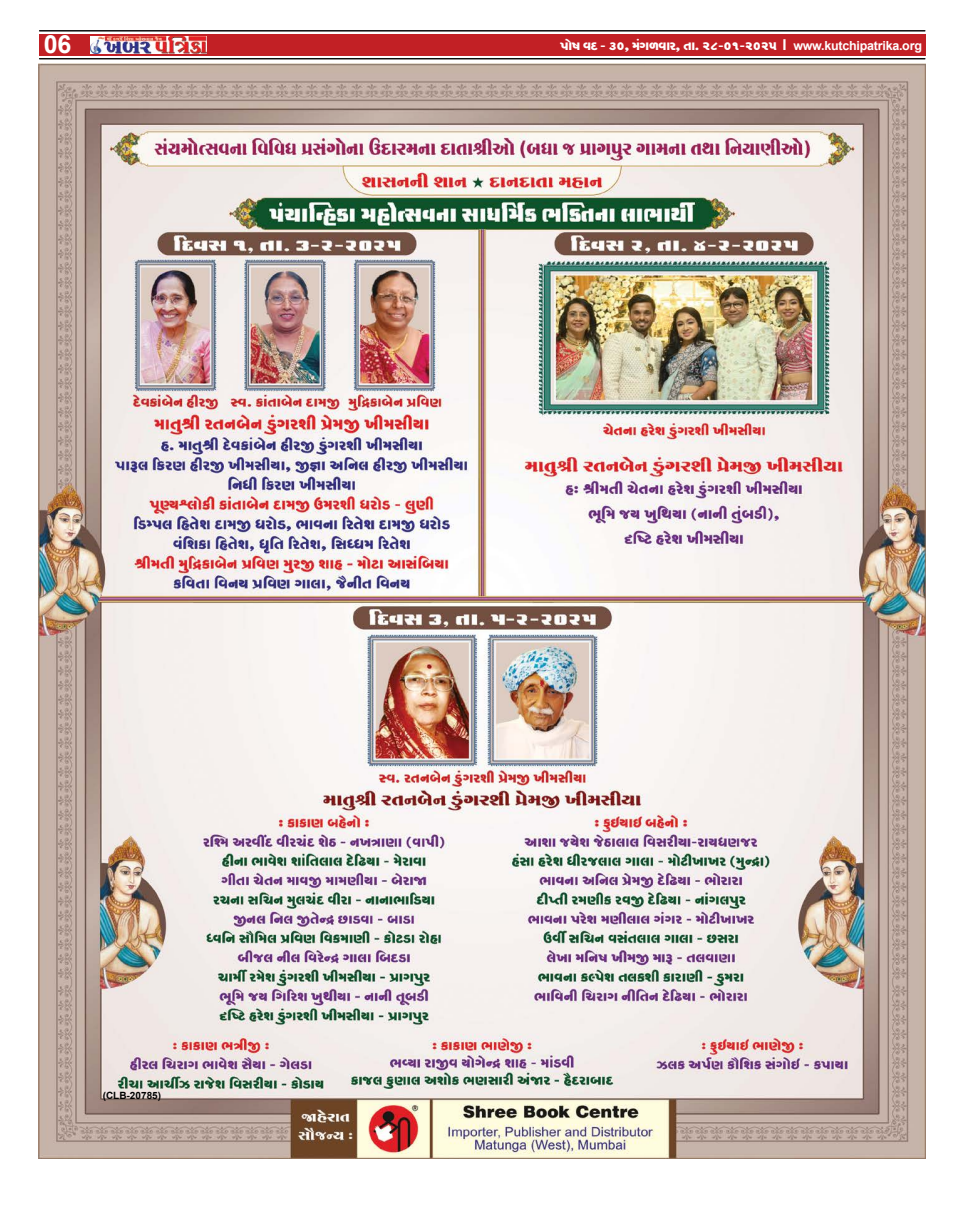
<style>
.page{position:relative;width:964px;height:1205px;background:#fff}
.page>*{position:absolute;margin:0;border:0;box-sizing:border-box;transform-origin:0 0}
.t1{font:700 25px "Arial";color:#fff}
.t2{font:15px "SHREE GUJ7";letter-spacing:-.02em;color:#fff}
.t3{font:700 10px "Arial";color:#000}
.s1{font-family:"Arial";font-weight:700}
.s2{font-family:"Arial";font-weight:700;font-size:12.5px}
</style>
<div class="page">
<div style="left:39px;top:34px;width:887px;height:21px;background:#c22025"></div>
<hr style="left:39px;top:58px;width:886px;height:1px;background:#000">
<hr style="left:39px;top:30px;width:886px;height:1px;background:#000">
<img style="left:39px;top:64px;width:886px;height:1095px">
<h1 class="t1" style="left:43px;top:27px;width:29px">06</h1>
<p class="t2" style="left:560px;top:38px;width:100px">‘¡j hv$ - 30, d„Nm</p>
<p class="t2" style="left:723px;top:38px;width:10px">0</p>
<p class="t2" style="left:768px;top:38px;width:10px">5</p>
<p class="t2" style="left:561px;top:38px;width:362px">L$pfsL$ hv$ - 13, Nyê$hpf, sp. 28-11-2024 <span class="s1">I</span> <span class="s2">www.kutchipatrika.org</span></p>
<p class="t3" style="left:103px;top:1088px;width:60px">(CLB-20785)</p>
</div>
